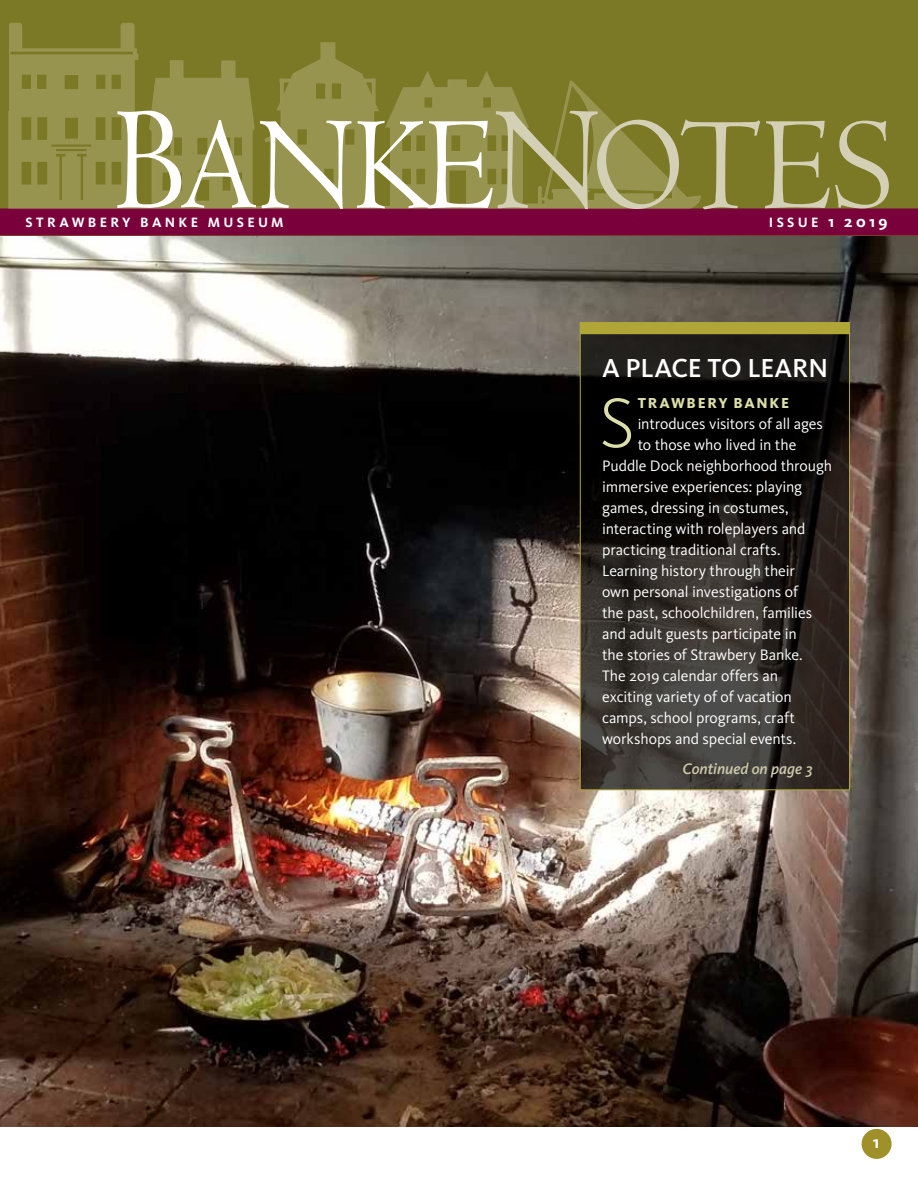
<style>
.page{position:relative;width:918px;height:1188px;background:#fff}
.page>*{position:absolute;margin:0;border:0;box-sizing:border-box;transform-origin:0 0}
.t1{font:152.1px "Centaur";color:#fff;scale:.91 1}
.t2{font:136.65px "Centaur";letter-spacing:.005em;color:#fff;scale:.91 1}
.t3{font:300 72.45px "Kievit OT";color:#dcdfa9}
.t4{font:500 27px "Kievit OT";letter-spacing:-.01em;color:#fff}
.t5{font:700 18px "Kievit OT";color:#fff}
.t6{font:15.75px "Kievit";letter-spacing:-.01em;color:#fff}
.t7{font:italic 500 15.75px "Kievit OT";letter-spacing:-.005em;color:#cec9ab}
.t8{font:800 15px "Kievit OT";letter-spacing:.115em;color:#dcdfa9}
.t9{font:14.1px "Kievit Bold SC850";letter-spacing:.235em;color:#fff}
.s1{font-size:152.1px;color:#d4d0b6}
.s2{color:#d4d0b6}
.s3{font-size:16.5px}
.s4{font-size:15px}
</style>
<div class="page">
<img style="left:0;top:236px;width:918px;height:890px">
<div style="left:0;top:0;width:918px;height:236px;background:#7b7926"></div>
<div style="left:0;top:208px;width:918px;height:28px;background:#7a003c"></div>
<img style="left:4px;top:23px;width:698px;height:186px">
<div style="left:862px;top:1129px;width:30px;height:30px;background:#9f902a;border-radius:50%"></div>
<div style="left:0;top:0;width:9px;height:110px;background:#7b7926"></div>
<svg style="left:582px;top:334px;width:266px;height:454px;background:#221f1c"></svg>
<div style="left:580px;top:322px;width:269px;height:12px;background:#b0a638"></div>
<h1 class="t1" style="left:114px;top:78px;width:79px">B</h1>
<p class="t9" style="left:140px;top:214px;width:59px">BANKE</p>
<h2 class="t2" style="left:180px;top:91px;width:784px">ANKE<span class="s1">N</span><span class="s2">OTES</span></h2>
<p class="t9" style="left:208px;top:214px;width:77px">MUSEUM</p>
<p class="t9" style="left:769px;top:214px;width:120px">ISSUE <span class="s3">1 2019</span></p>
<p class="t9" style="left:26px;top:214px;width:107px">STRAWBERY</p>
<h3 class="t4" style="left:602px;top:352px;width:227px">A PLACE TO LEARN</h3>
<h3 class="t3" style="left:599px;top:383px;width:37px">S</h3>
<p class="t8" style="left:638px;top:394px;width:153px">TRAWBERY BANKE</p>
<p class="t6" style="left:638px;top:415px;width:187px"><span class="s4">i</span>ntroduces visitors of all ages</p>
<p class="t6" style="left:638px;top:436px;width:160px">to those who lived in the</p>
<p class="t6" style="left:602px;top:457px;width:232px">Puddle Dock neighborhood through</p>
<p class="t6" style="left:602px;top:478px;width:202px">immersive experiences: playing</p>
<p class="t6" style="left:602px;top:499px;width:188px">games, dressing in costumes,</p>
<p class="t6" style="left:602px;top:520px;width:205px">interacting with roleplayers and</p>
<p class="t6" style="left:602px;top:541px;width:180px">practicing traditional crafts.</p>
<p class="t6" style="left:602px;top:562px;width:194px">Learning history through their</p>
<p class="t6" style="left:602px;top:583px;width:197px">own personal investigations of</p>
<p class="t6" style="left:602px;top:604px;width:212px">the past, schoolchildren, families</p>
<p class="t6" style="left:602px;top:625px;width:196px">and adult guests participate in</p>
<p class="t6" style="left:602px;top:646px;width:202px">the stories of Strawbery Banke.</p>
<p class="t6" style="left:602px;top:667px;width:178px">The 2019 calendar offers an</p>
<p class="t6" style="left:602px;top:688px;width:191px">exciting variety of of vacation</p>
<p class="t6" style="left:602px;top:709px;width:194px">camps, school programs, craft</p>
<p class="t6" style="left:602px;top:730px;width:196px">workshops and special events.</p>
<p class="t7" style="left:683px;top:759px;width:132px">Continued on page 3</p>
<p class="t5" style="left:873px;top:1132px;width:8px">1</p>
</div>
